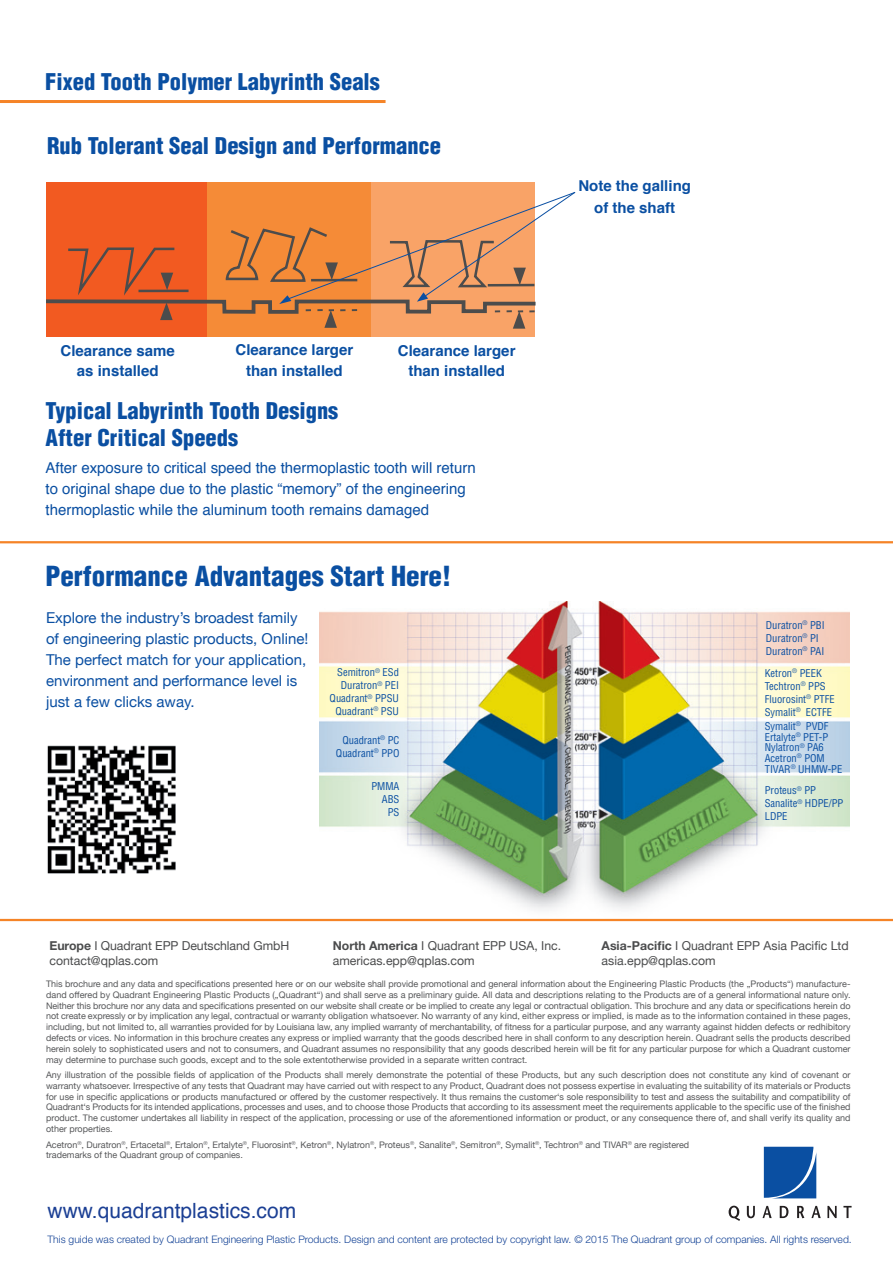
<style>
.page{position:relative;width:893px;height:1263px;background:#fff}
.page>*{position:absolute;margin:0;border:0;box-sizing:border-box;transform-origin:0 0}
.t1{font:900 condensed 27px "Helvetica";color:#0a4fa2}
.t2{font:900 condensed 22.5px/27px "Helvetica";color:#0a4fa2}
.t3{font:21px "Helvetica";color:#1b3f94}
.t4{font:15px/21px "Helvetica";color:#0a4fa2}
.t5{font:15px/21px "Helvetica Neue";color:#0a4fa2}
.t6{font:700 15px/20.4px "Helvetica";color:#0a4fa2;text-align:center}
.t7{font:12.3px/15px "Helvetica Neue";color:#4b4c4d}
.t8{font:condensed 10.5px/12.9px "Helvetica";color:#0a4fa2}
.t9{font:300 10.35px "Helvetica Neue";color:#144396}
.t10{font:9px/10.8px "Helvetica Neue";color:#57585a;text-align:justify}
.s1{font-weight:700}
.s2{font-style:inherit}
</style>
<div class="page">
<hr style="left:0;top:100px;width:386px;height:3px;background:#f58427">
<div style="left:46px;top:183px;width:162px;height:154px;background:#f25a21"></div>
<div style="left:208px;top:183px;width:164px;height:154px;background:#f58b37"></div>
<div style="left:371px;top:182px;width:164px;height:155px;background:#f9a367"></div>
<svg style="left:46px;top:191px;width:530px;height:138px"></svg>
<img style="left:320px;top:602px;width:529px;height:317px">
<hr style="left:0;top:919px;width:893px;height:2px;background:#f58427">
<svg style="left:764px;top:1147px;width:52px;height:51px;background:#1a5aa8"></svg>
<svg style="left:729px;top:1206px;width:11px;height:15px"></svg>
<svg style="left:747px;top:1206px;width:8px;height:12px"></svg>
<svg style="left:762px;top:1206px;width:10px;height:12px"></svg>
<svg style="left:780px;top:1206px;width:8px;height:12px"></svg>
<svg style="left:797px;top:1206px;width:7px;height:12px"></svg>
<svg style="left:811px;top:1206px;width:10px;height:12px"></svg>
<svg style="left:827px;top:1206px;width:10px;height:12px"></svg>
<svg style="left:843px;top:1206px;width:9px;height:12px"></svg>
<hr style="left:0;top:541px;width:893px;height:2px;background:#f58427">
<img style="left:47px;top:745px;width:129px;height:129px">
<h2 class="t2" style="left:45px;top:68px;width:336px">Fixed Tooth Polymer Labyrinth Seals</h2>
<h2 class="t2" style="left:47px;top:132px;width:395px">Rub Tolerant Seal Design and Performance</h2>
<h3 class="t6" style="left:236px;top:340px;width:119px">Clearance larger than installed</h3>
<h3 class="t6" style="left:61px;top:340px;width:116px">Clearance same as installed</h3>
<h3 class="t6" style="left:398px;top:340px;width:119px">Clearance larger than installed</h3>
<h2 class="t2" style="left:46px;top:397px;width:294px">Typical Labyrinth Tooth Designs<br>After Critical Speeds</h2>
<h3 class="t4" style="left:46px;top:457px;width:432px">After exposure to critical speed the thermoplastic tooth will return to original shape due to the plastic “memory” of the engineering thermoplastic while the aluminum tooth remains damaged</h3>
<h1 class="t1" style="left:45px;top:559px;width:407px">Performance Advantages Start Here!</h1>
<h3 class="t5" style="left:46px;top:606px;width:264px">Explore the industry’s broadest family of engineering plastic products, Online!<br>The perfect match for your application, environment and performance level is just a few clicks away.</h3>
<p class="t8" style="left:330px;top:666px;width:71px;text-align:right">Semitron<sup>®</sup> ESd<br>Duratron<sup>®</sup> PEI<br>Quadrant<sup>®</sup> PPSU<br>Quadrant<sup>®</sup> PSU</p>
<p class="t8" style="left:336px;top:733px;width:65px;text-align:right">Quadrant<sup>®</sup> PC<br>Quadrant<sup>®</sup> PPO</p>
<p class="t8" style="left:371px;top:780px;width:30px;text-align:right">PMMA<br>ABS<br>PS</p>
<h3 class="t6" style="left:578px;top:175px;width:114px;line-height:21.9px">Note the galling of the shaft</h3>
<p class="t8" style="left:766px;top:619px;width:60px">Duratron<sup>®</sup> PBI<br>Duratron<sup>®</sup> PI<br>Duratron<sup>®</sup> PAI</p>
<p class="t8" style="left:765px;top:666px;width:71px">Ketron<sup>®</sup> PEEK<br>Techtron<sup>®</sup> PPS<br>Fluorosint<sup>®</sup> PTFE<br>Symalit<sup>®</sup> ECTFE</p>
<p class="t8" style="left:765px;top:721px;width:79px;line-height:10.6px">Symalit<sup>®</sup> PVDF<br>Ertalyte<sup>®</sup> PET-P<br>Nylatron<sup>®</sup> PA6<br>Acetron<sup>®</sup> POM<br>TIVAR<sup>®</sup> UHMW-PE</p>
<p class="t8" style="left:765px;top:784px;width:80px">Proteus<sup>®</sup> PP<br>Sanalite<sup>®</sup> HDPE/PP<br>LDPE</p>
<h3 class="t7" style="left:49px;top:937px;width:241px"><span class="s1">Europe</span> <span class="s2">I</span> Quadrant EPP Deutschland GmbH contact@qplas.com</h3>
<h3 class="t7" style="left:333px;top:937px;width:230px"><span class="s1">North America</span> <span class="s2">I</span> Quadrant EPP USA, Inc. americas.epp@qplas.com</h3>
<h3 class="t7" style="left:602px;top:937px;width:249px"><span class="s1">Asia-Pacific</span> <span class="s2">I</span> Quadrant EPP Asia Pacific Ltd asia.epp@qplas.com</h3>
<p class="t10" style="left:46px;top:978px;width:806px">This brochure and any data and specifications presented here or on our website shall provide promotional and general information about the Engineering Plastic Products (the „Products“) manufacture&shy;dand offered by Quadrant Engineering Plastic Products („Quadrant“) and shall serve as a preliminary guide. All data and descriptions relating to the Products are of a general informational nature only.<br>Neither this brochure nor any data and specifications presented on our website shall create or be implied to create any legal or contractual obligation. This brochure and any data or specifications herein do not create expressly or by implication any legal, contractual or warranty obligation whatsoever. No warranty of any kind, either express or implied, is made as to the information contained in these pages, including, but not limited to, all warranties provided for by Louisiana law, any implied warranty of merchantability, of fitness for a particular purpose, and any warranty against hidden defects or redhibitory defects or vices. No information in this brochure creates any express or implied warranty that the goods described here in shall conform to any description herein. Quadrant sells the products described herein solely to sophisticated users and not to consumers, and Quadrant assumes no responsibility that any goods described herein will be fit for any particular purpose for which a Quadrant customer may determine to purchase such goods, except and to the sole extentotherwise provided in a separate written contract.</p>
<p class="t10" style="left:46px;top:1069px;width:806px">Any illustration of the possible fields of application of the Products shall merely demonstrate the potential of these Products, but any such description does not constitute any kind of covenant or warranty whatsoever. Irrespective of any tests that Quadrant may have carried out with respect to any Product, Quadrant does not possess expertise in evaluating the suitability of its materials or Products for use in specific applications or products manufactured or offered by the customer respectively. It thus remains the customer‘s sole responsibility to test and assess the suitability and compatibility of Quadrant‘s Products for its intended applications, processes and uses, and to choose those Products that according to its assessment meet the requirements applicable to the specific use of the finished product. The customer undertakes all liability in respect of the application, processing or use of the aforementioned information or product, or any consequence there of, and shall verify its quality and other properties.</p>
<p class="t10" style="left:46px;top:1138px;width:645px">Acetron<sup>®</sup>, Duratron<sup>®</sup>, Ertacetal<sup>®</sup>, Ertalon<sup>®</sup>, Ertalyte<sup>®</sup>, Fluorosint<sup>®</sup>, Ketron<sup>®</sup>, Nylatron<sup>®</sup>, Proteus<sup>®</sup>, Sanalite<sup>®</sup>, Semitron<sup>®</sup>, Symalit<sup>®</sup>, Techtron<sup>®</sup> and TIVAR<sup>®</sup> are registered trademarks of the Quadrant group of companies.</p>
<h3 class="t3" style="left:48px;top:1194px;width:250px">www.quadrantplastics.com</h3>
<p class="t9" style="left:48px;top:1233px;width:806px">This guide was created by Quadrant Engineering Plastic Products. Design and content are protected by copyright law. © 2015 The Quadrant group of companies. All rights reserved.</p>
</div>
